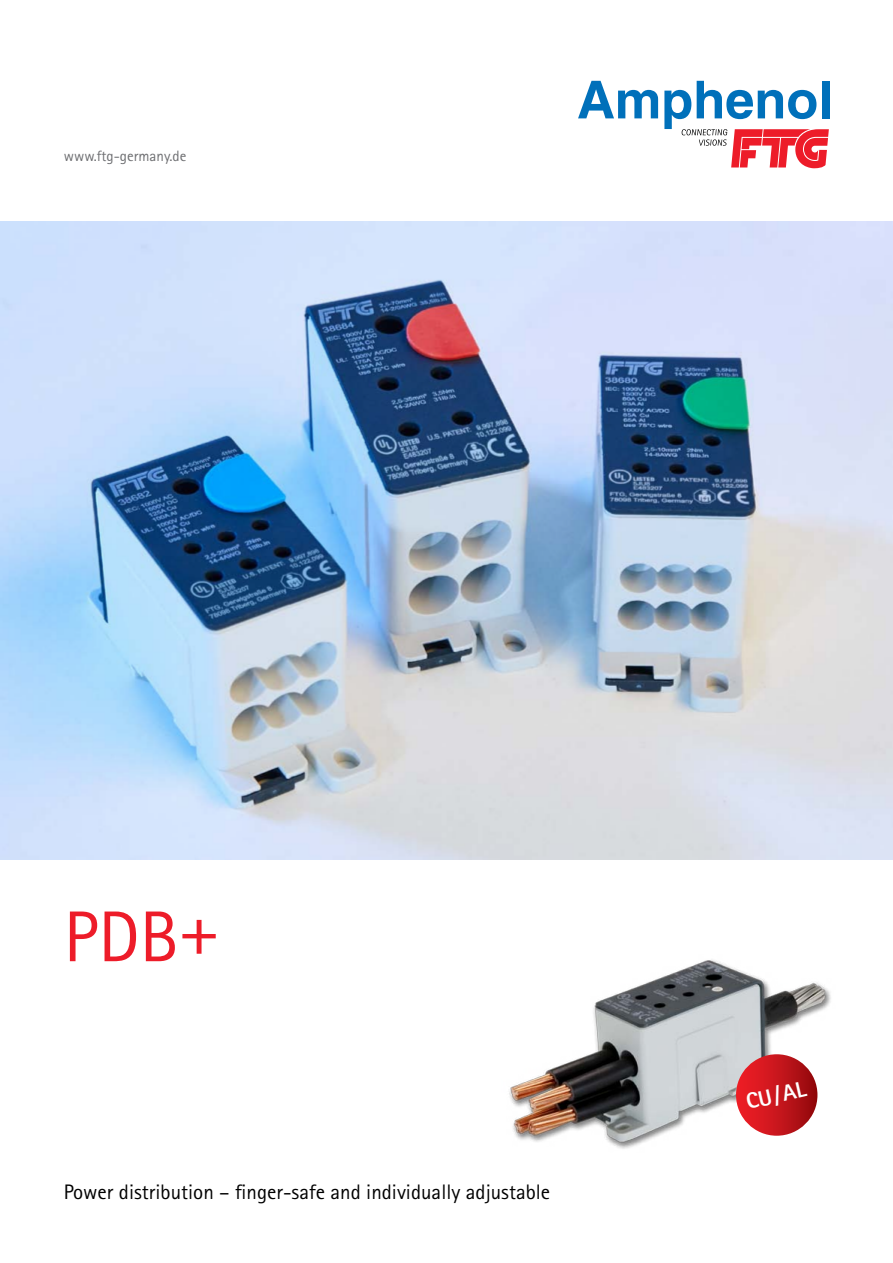
<style>
.page{position:relative;width:893px;height:1263px;background:#fff}
.page>*{position:absolute;margin:0;border:0;box-sizing:border-box;transform-origin:0 0}
.t1{font:72px "Rotis Sans Serif Pro";color:#ed1c29}
.t2{font:800 22.35px "Rotis Sans Serif Pro";color:#fff}
.t3{font:21px "Rotis Sans Serif Pro";color:#000}
.t4{font:15px "Rotis Sans Serif Pro";color:#6d6e71}
</style>
<div class="page">
<img style="left:0;top:222px;width:893px;height:638px">
<svg style="left:578px;top:81px;width:80px;height:37px"></svg>
<svg style="left:664px;top:81px;width:165px;height:87px"></svg>
<div style="left:822px;top:81px;width:7px;height:37px;background:#0070ba"></div>
<img style="left:509px;top:960px;width:322px;height:189px">
<div style="left:736px;top:1054px;width:81px;height:82px;background:linear-gradient(to right,#f5252e,#970a0e);border-radius:41px"></div>
<p class="t4" style="left:64px;top:147px;width:124px">www.ftg-germany.de</p>
<h1 class="t1" style="left:64px;top:894px;width:157px">PDB+</h1>
<p class="t3" style="left:64px;top:1180px;width:488px">Power distribution – finger-safe and individually adjustable</p>
<p class="t2" style="left:743px;top:1088px;width:62px;rotate:-13deg">CU / AL</p>
</div>
